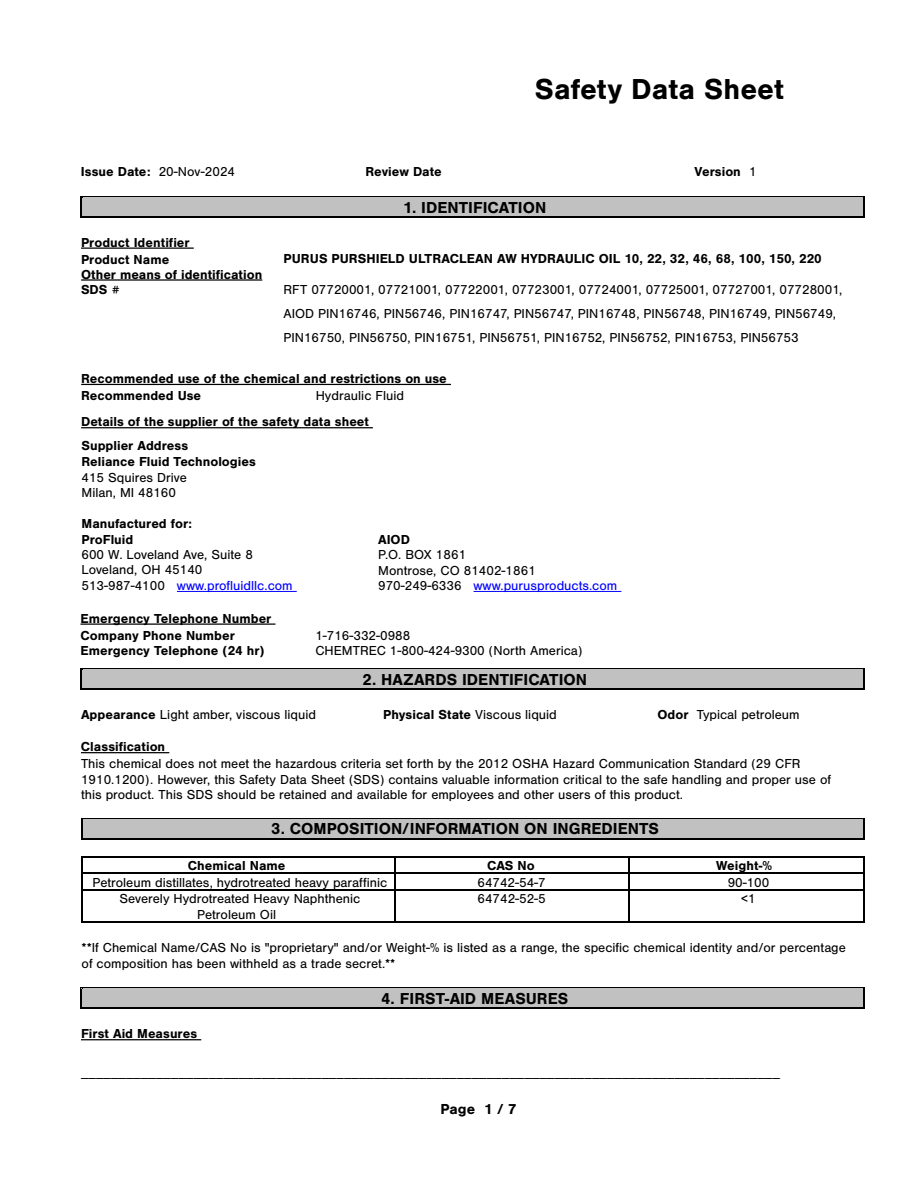
<style>
.page{position:relative;width:918px;height:1188px;background:#fff}
.page>*{position:absolute;margin:0;border:0;box-sizing:border-box;transform-origin:0 0}
.t1{font:700 30px "Nimbus San";color:#000}
.t2{font:700 16.5px "Nimbus San";color:#000}
.t3{font:15px "Nimbus San";color:#000}
.t4{font:700 15px "Nimbus San";color:#000}
.t5{font:13.5px/15.5px "Nimbus San";color:#000}
.t6{font:700 13.5px/16.4px "Nimbus San";color:#000}
.s1{font-weight:700}
.s2{font-weight:400}
.s3{color:#00f}
</style>
<div class="page">
<div style="left:82px;top:197px;width:781px;height:19px;background:#c1c1c1"></div>
<hr style="left:82px;top:196px;width:781px;height:1px;background:#000">
<svg style="left:80px;top:196px;width:3px;height:20px"></svg>
<hr style="left:80px;top:216px;width:236px;height:1px;background:#000">
<hr style="left:316px;top:216px;width:547px;height:1px;background:#000">
<svg style="left:863px;top:196px;width:2px;height:21px"></svg>
<hr style="left:81px;top:248px;width:113px;height:1px;background:#000">
<hr style="left:81px;top:279px;width:181px;height:2px;background:#000">
<hr style="left:81px;top:384px;width:370px;height:1px;background:#000">
<hr style="left:81px;top:427px;width:292px;height:1px;background:#000">
<div style="left:82px;top:669px;width:781px;height:19px;background:#c1c1c1"></div>
<hr style="left:82px;top:668px;width:781px;height:1px;background:#000">
<svg style="left:80px;top:668px;width:3px;height:20px"></svg>
<hr style="left:80px;top:688px;width:236px;height:1px;background:#000">
<hr style="left:316px;top:688px;width:547px;height:1px;background:#000">
<svg style="left:863px;top:668px;width:2px;height:21px"></svg>
<hr style="left:81px;top:752px;width:88px;height:1px;background:#000">
<div style="left:82px;top:819px;width:782px;height:19px;background:#c1c1c1"></div>
<hr style="left:81px;top:818px;width:783px;height:1px;background:#000">
<svg style="left:81px;top:819px;width:1px;height:19px"></svg>
<hr style="left:81px;top:838px;width:236px;height:1px;background:#000">
<hr style="left:317px;top:838px;width:547px;height:1px;background:#000">
<svg style="left:864px;top:818px;width:1px;height:21px"></svg>
<hr style="left:81px;top:856px;width:313px;height:1px;background:#000">
<hr style="left:395px;top:856px;width:234px;height:1px;background:#000">
<hr style="left:630px;top:856px;width:234px;height:1px;background:#000">
<hr style="left:82px;top:873px;width:312px;height:1px;background:#000">
<hr style="left:395px;top:873px;width:234px;height:1px;background:#000">
<hr style="left:630px;top:873px;width:234px;height:1px;background:#000">
<svg style="left:81px;top:857px;width:1px;height:34px"></svg>
<hr style="left:82px;top:889px;width:312px;height:2px;background:#000">
<svg style="left:394px;top:856px;width:1px;height:35px"></svg>
<hr style="left:395px;top:889px;width:234px;height:2px;background:#000">
<svg style="left:629px;top:856px;width:1px;height:35px"></svg>
<hr style="left:630px;top:889px;width:234px;height:2px;background:#000">
<svg style="left:864px;top:856px;width:1px;height:35px"></svg>
<hr style="left:81px;top:891px;width:1px;height:31px;background:#000">
<hr style="left:394px;top:891px;width:1px;height:31px;background:#000">
<hr style="left:629px;top:891px;width:1px;height:31px;background:#000">
<hr style="left:864px;top:891px;width:1px;height:31px;background:#000">
<hr style="left:81px;top:922px;width:784px;height:1px;background:#000">
<div style="left:82px;top:989px;width:781px;height:19px;background:#c1c1c1"></div>
<hr style="left:82px;top:988px;width:781px;height:1px;background:#000">
<svg style="left:80px;top:988px;width:3px;height:20px"></svg>
<hr style="left:80px;top:1008px;width:236px;height:1px;background:#000">
<hr style="left:316px;top:1008px;width:547px;height:1px;background:#000">
<svg style="left:863px;top:988px;width:2px;height:21px"></svg>
<hr style="left:81px;top:1039px;width:120px;height:1px;background:#000">
<hr style="left:177px;top:591px;width:120px;height:1px;background:#00f">
<hr style="left:474px;top:591px;width:147px;height:1px;background:#00f">
<hr style="left:80px;top:623px;width:195px;height:2px;background:#000">
<p class="t5" style="left:81px;top:164px;width:156px"><span class="s1">Issue Date:</span> 20-Nov-2024</p>
<h1 class="t1" style="left:535px;top:73px;width:250px">Safety Data Sheet</h1>
<p class="t6" style="left:365px;top:164px;width:78px">Review Date</p>
<p class="t6" style="left:695px;top:164px;width:64px">Version <span class="s2">1</span></p>
<p class="t2" style="left:403px;top:198px;width:144px">1. IDENTIFICATION</p>
<p class="t6" style="left:81px;top:234px;width:110px;line-height:16.8px">Product Identifier<br>Product Name</p>
<p class="t6" style="left:81px;top:267px;width:183px;line-height:15.5px">Other means of identification<br>SDS #</p>
<p class="t6" style="left:284px;top:251px;width:540px">PURUS PURSHIELD ULTRACLEAN AW HYDRAULIC OIL 10, 22, 32, 46, 68, 100, 150, 220</p>
<p class="t5" style="left:284px;top:278px;width:560px;line-height:24px">RFT 07720001, 07721001, 07722001, 07723001, 07724001, 07725001, 07727001, 07728001,<br>AIOD PIN16746, PIN56746, PIN16747, PIN56747, PIN16748, PIN56748, PIN16749, PIN56749,<br>PIN16750, PIN56750, PIN16751, PIN56751, PIN16752, PIN56752, PIN16753, PIN56753</p>
<p class="t6" style="left:81px;top:370px;width:367px;line-height:17.1px">Recommended use of the chemical and restrictions on use<br>Recommended Use</p>
<p class="t5" style="left:316px;top:388px;width:90px">Hydraulic Fluid</p>
<p class="t6" style="left:81px;top:414px;width:289px">Details of the supplier of the safety data sheet</p>
<p class="t6" style="left:82px;top:439px;width:176px;line-height:15.1px">Supplier Address<br>Reliance Fluid Technologies</p>
<p class="t5" style="left:82px;top:470px;width:107px">415 Squires Drive<br>Milan, MI 48160</p>
<p class="t6" style="left:82px;top:516px;width:112px;line-height:15.8px">Manufactured for:<br>ProFluid</p>
<p class="t5" style="left:82px;top:547px;width:213px">600 W. Loveland Ave, Suite 8<br>Loveland, OH 45140<br>513-987-4100 <span class="s3">www.profluidllc.com</span></p>
<p class="t6" style="left:80px;top:610px;width:192px">Emergency Telephone Number<br>Company Phone Number<br>Emergency Telephone (24 hr)</p>
<p class="t6" style="left:378px;top:531px;width:33px">AIOD</p>
<p class="t5" style="left:378px;top:547px;width:241px">P.O. BOX 1861<br>Montrose, CO 81402-1861<br>970-249-6336 <span class="s3">www.purusproducts.com</span></p>
<p class="t5" style="left:315px;top:627px;width:269px">1-716-332-0988<br>CHEMTREC 1-800-424-9300 (North America)</p>
<p class="t2" style="left:362px;top:670px;width:226px">2. HAZARDS IDENTIFICATION</p>
<p class="t5" style="left:81px;top:707px;width:237px"><span class="s1">Appearance</span> Light amber, viscous liquid</p>
<p class="t6" style="left:383px;top:706px;width:175px">Physical State <span class="s2">Viscous liquid</span></p>
<p class="t5" style="left:658px;top:707px;width:144px"><span class="s1">Odor</span> Typical petroleum</p>
<p class="t6" style="left:81px;top:739px;width:86px">Classification</p>
<p class="t5" style="left:81px;top:756px;width:752px">This chemical does not meet the hazardous criteria set forth by the 2012 OSHA Hazard Communication Standard (29 CFR<br>1910.1200). However, this Safety Data Sheet (SDS) contains valuable information critical to the safe handling and proper use of this product. This SDS should be retained and available for employees and other users of this product.</p>
<p class="t2" style="left:271px;top:820px;width:389px">3. COMPOSITION/INFORMATION ON INGREDIENTS</p>
<p class="t6" style="left:188px;top:857px;width:99px">Chemical Name</p>
<p class="t6" style="left:487px;top:857px;width:49px">CAS No</p>
<p class="t6" style="left:716px;top:857px;width:57px">Weight-%</p>
<p class="t5" style="left:93px;top:874px;width:296px;line-height:16.5px;text-align:center">Petroleum distillates, hydrotreated heavy paraffinic<br>Severely Hydrotreated Heavy Naphthenic</p>
<p class="t5" style="left:478px;top:874px;width:70px;line-height:16.5px">64742-54-7<br>64742-52-5</p>
<p class="t5" style="left:728px;top:874px;width:43px;line-height:16.5px;text-align:center">90-100 &lt;1</p>
<p class="t5" style="left:197px;top:907px;width:80px">Petroleum Oil</p>
<p class="t5" style="left:82px;top:940px;width:766px">**If Chemical Name/CAS No is "proprietary" and/or Weight-% is listed as a range, the specific chemical identity and/or percentage of composition has been withheld as a trade secret.**</p>
<p class="t2" style="left:381px;top:990px;width:189px">4. FIRST-AID MEASURES</p>
<p class="t6" style="left:81px;top:1026px;width:118px">First Aid Measures</p>
<p class="t3" style="left:81px;top:1064px;width:700px">_____________________________________________________________________________________________</p>
<p class="t4" style="left:441px;top:1100px;width:78px">Page 1 / 7</p>
</div>
